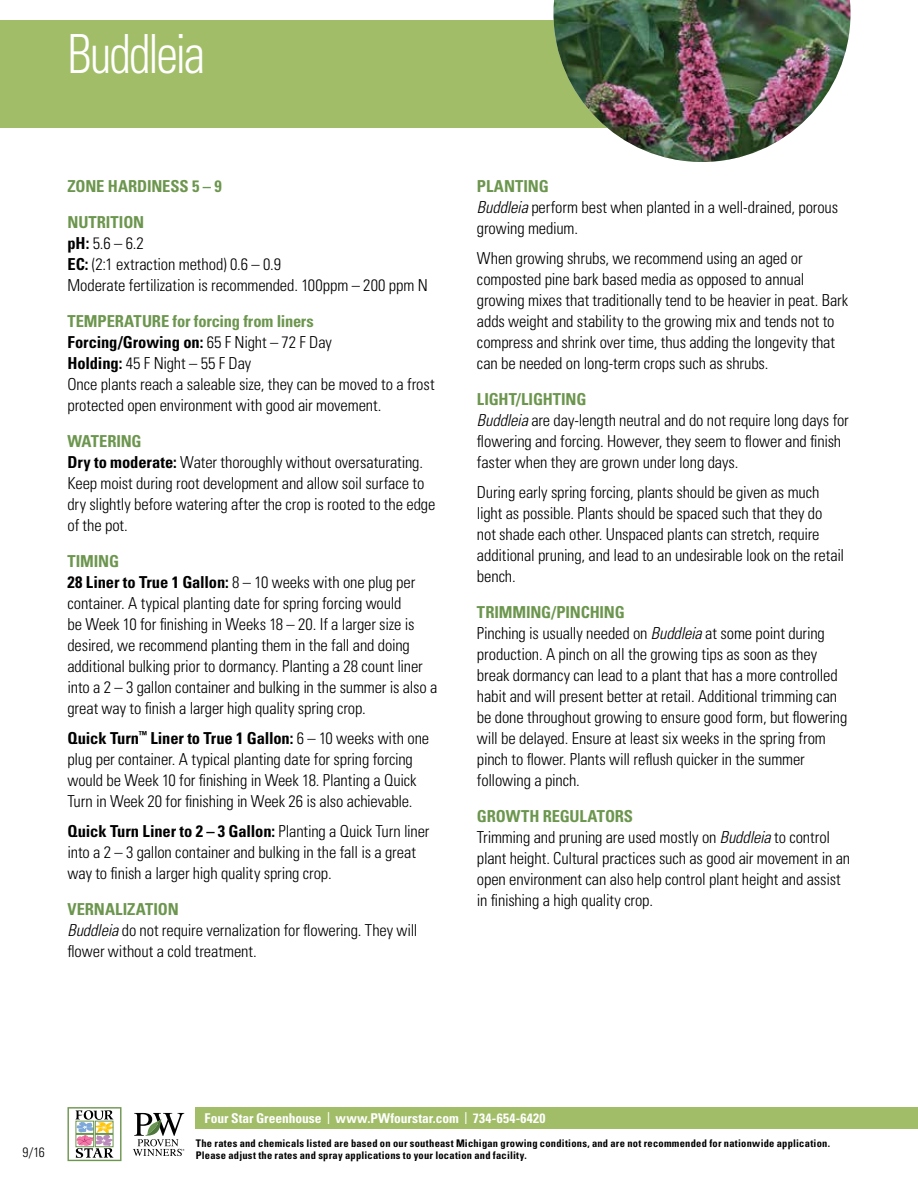
<style>
.page{position:relative;width:918px;height:1188px;background:#fff}
.page>*{position:absolute;margin:0;border:0;box-sizing:border-box;transform-origin:0 0}
.t1{font:300 condensed 54px "Univers LT Std";letter-spacing:-.05em;color:#fff;scale:.9 1}
.t2{font:300 condensed 16.5px/21px "Univers LT Std";letter-spacing:-.01em;color:#000}
.t3{font:700 condensed 16.5px/36px "Univers LT Std";letter-spacing:-.01em;color:#6c964e}
.t4{font:700 condensed 13.5px "Univers LT Std";letter-spacing:.005em;color:#fff}
.t5{font:300 condensed 13.5px "Univers LT Std";color:#000}
.t6{font:700 condensed 10.5px/12px "Univers LT Std";letter-spacing:.02em;color:#000}
.s1{font-weight:700}
.s2{font-weight:700;color:#6c964e}
.s3{font-style:italic}
.s4{font-weight:300;font-size:16.5px}
</style>
<div class="page">
<div style="left:196px;top:1107px;width:722px;height:21px;background:#a1bd67"></div>
<svg style="left:67px;top:1107px;width:54px;height:54px"></svg>
<svg style="left:133px;top:1113px;width:51px;height:43px"></svg>
<div style="left:0;top:20px;width:648px;height:108px;background:#a1bd67"></div>
<img style="left:554px;top:0;width:296px;height:162px">
<h1 class="t1" style="left:68px;top:21px;width:155px">Buddleia</h1>
<p class="t3" style="left:68px;top:168px;width:156px">ZONE HARDINESS 5 – 9<br>NUTRITION</p>
<p class="t2" style="left:68px;top:233px;width:362px"><span class="s1">pH:</span> 5.6 – 6.2<br><span class="s1">EC:</span> (2:1 extraction method) 0.6 – 0.9<br>Moderate fertilization is recommended. 100ppm – 200 ppm N</p>
<p class="t2" style="left:68px;top:311px;width:369px"><span class="s2">TEMPERATURE for forcing from liners<br></span><span class="s1">Forcing/Growing on:</span> 65 F Night – 72 F Day<br><span class="s1">Holding:</span> 45 F Night – 55 F Day<br>Once plants reach a saleable size, they can be moved to a frost protected open environment with good air movement.</p>
<p class="t2" style="left:68px;top:431px;width:369px"><span class="s2">WATERING<br></span><span class="s1">Dry to moderate:</span> Water thoroughly without oversaturating.<br>Keep moist during root development and allow soil surface to dry slightly before watering after the crop is rooted to the edge of the pot.</p>
<p class="t2" style="left:68px;top:551px;width:372px"><span class="s2">TIMING<br></span><span class="s1">28 Liner to True 1 Gallon:</span> 8 – 10 weeks with one plug per container. A typical planting date for spring forcing would<br>be Week 10 for finishing in Weeks 18 – 20. If a larger size is desired, we recommend planting them in the fall and doing additional bulking prior to dormancy. Planting a 28 count liner into a 2 – 3 gallon container and bulking in the summer is also a great way to finish a larger high quality spring crop.</p>
<p class="t2" style="left:67px;top:728px;width:363px"><span class="s1">Quick Turn</span><sup>™</sup> <span class="s1">Liner to True 1 Gallon:</span> 6 – 10 weeks with one plug per container. A typical planting date for spring forcing would be Week 10 for finishing in Week 18. Planting a Quick Turn in Week 20 for finishing in Week 26 is also achievable.</p>
<p class="t2" style="left:67px;top:821px;width:363px"><span class="s1">Quick Turn Liner to 2 – 3 Gallon:</span> Planting a Quick Turn liner into a 2 – 3 gallon container and bulking in the fall is a great way to finish a larger high quality spring crop.</p>
<p class="t2" style="left:67px;top:899px;width:352px"><span class="s2">VERNALIZATION<br></span><span class="s3">Buddleia</span> do not require vernalization for flowering. They will flower without a cold treatment.</p>
<p class="t2" style="left:477px;top:176px;width:363px"><span class="s2">PLANTING<br></span><span class="s3">Buddleia</span> perform best when planted in a well-drained, porous growing medium.</p>
<p class="t2" style="left:477px;top:248px;width:373px">When growing shrubs, we recommend using an aged or composted pine bark based media as opposed to annual growing mixes that traditionally tend to be heavier in peat. Bark adds weight and stability to the growing mix and tends not to compress and shrink over time, thus adding the longevity that can be needed on long-term crops such as shrubs.</p>
<p class="t2" style="left:477px;top:389px;width:373px"><span class="s2">LIGHT/LIGHTING<br></span><span class="s3">Buddleia</span> are day-length neutral and do not require long days for flowering and forcing. However, they seem to flower and finish faster when they are grown under long days.</p>
<p class="t2" style="left:477px;top:482px;width:369px">During early spring forcing, plants should be given as much light as possible. Plants should be spaced such that they do not shade each other. Unspaced plants can stretch, require additional pruning, and lead to an undesirable look on the retail bench.</p>
<p class="t2" style="left:477px;top:602px;width:372px"><span class="s2">TRIMMING/PINCHING<br></span>Pinching is usually needed on <span class="s3">Buddleia</span> at some point during production. A pinch on all the growing tips as soon as they break dormancy can lead to a plant that has a more controlled habit and will present better at retail. Additional trimming can be done throughout growing to ensure good form, but flowering will be delayed. Ensure at least six weeks in the spring from pinch to flower. Plants will reflush quicker in the summer following a pinch.</p>
<p class="t2" style="left:477px;top:806px;width:375px"><span class="s2">GROWTH REGULATORS<br></span>Trimming and pruning are used mostly on <span class="s3">Buddleia</span> to control plant height. Cultural practices such as good air movement in an open environment can also help control plant height and assist in finishing a high quality crop.</p>
<p class="t5" style="left:23px;top:1144px;width:24px">9/16</p>
<p class="t4" style="left:205px;top:1110px;width:342px">Four Star Greenhouse <span class="s4">I</span> www.PWfourstar.com <span class="s4">I</span> 734-654-6420</p>
<p class="t6" style="left:196px;top:1137px;width:636px">The rates and chemicals listed are based on our southeast Michigan growing conditions, and are not recommended for nationwide application.<br>Please adjust the rates and spray applications to your location and facility.</p>
</div>
